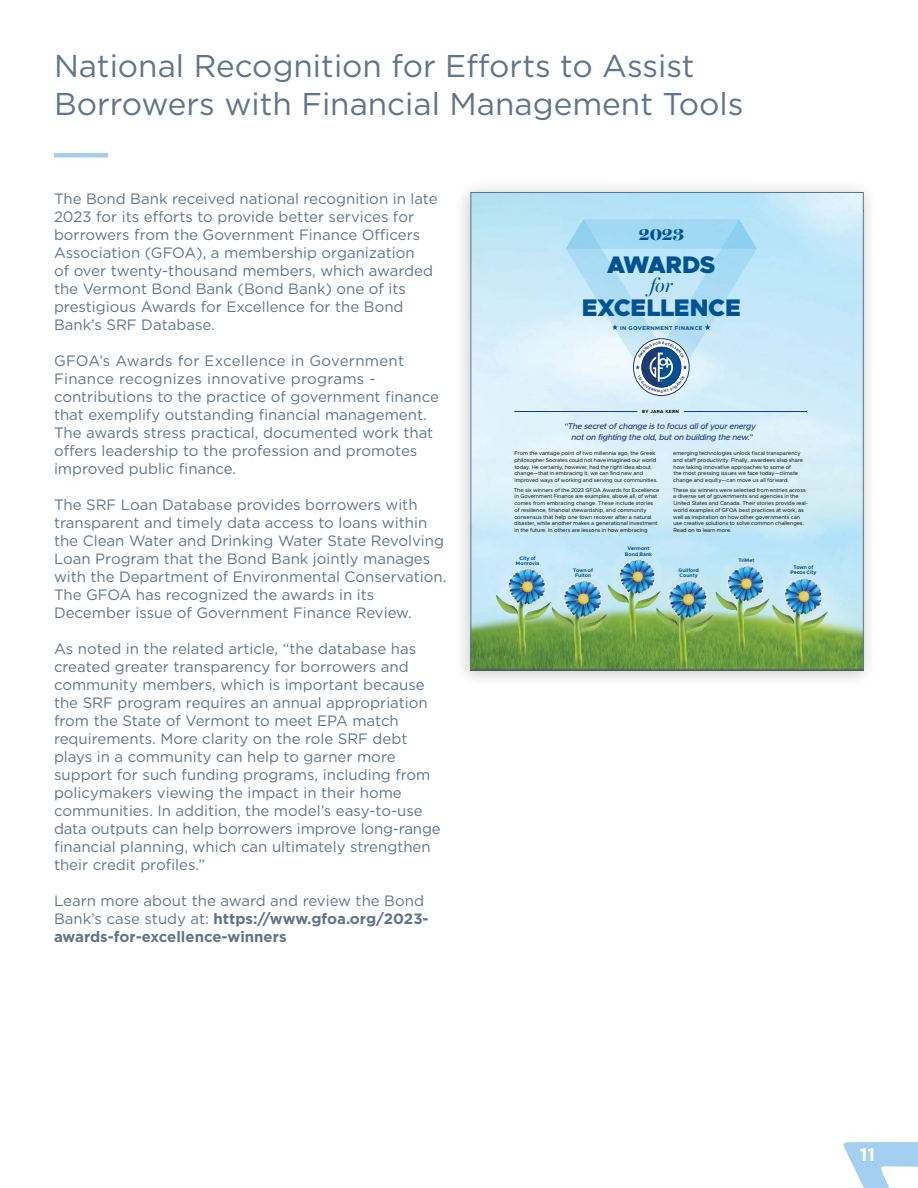
<style>
.page{position:relative;width:918px;height:1188px;background:#fff}
.page>*{position:absolute;margin:0;border:0;box-sizing:border-box;transform-origin:0 0}
.t1{font:31.5px/37.8px "Gotham";color:#60758a}
.t2{font:900 24.15px "Metropolis";letter-spacing:-.015em;color:#005292}
.t3{font:italic 19.8px "Miller Banner";color:#005292}
.t4{font:700 18px "Gotham";color:#fff}
.t5{font:900 17.85px "Miller Banner";color:#005292}
.t6{font:15px/18px "Gotham";color:#60758a}
.t7{font:italic 500 8.4px/10.2px "Metropolis";letter-spacing:-.035em;color:#1c3b76;text-align:center}
.t8{font:700 5.55px "Metropolis";letter-spacing:.07em;color:#005292}
.t9{font:5.4px/6.8px "Metropolis";letter-spacing:-.005em;color:#000}
.t10{font:700 5.1px/5.1px "Metropolis";letter-spacing:-.005em;color:#005292;text-align:center}
.t11{font:700 4.5px "Metropolis";letter-spacing:.075em;color:#000}
.s1{font-weight:700}
</style>
<div class="page">
<svg style="left:843px;top:1142px;width:75px;height:46px"></svg>
<div style="left:54px;top:153px;width:54px;height:5px;background:#a3cfef"></div>
<div style="left:454px;top:179px;width:424px;height:509px;background:#231f20;opacity:.25"></div>
<img style="left:473px;top:194px;width:389px;height:248px">
<img style="left:473px;top:442px;width:389px;height:227px">
<hr style="left:514px;top:411px;width:123px;height:1px;background:#1c3b76">
<hr style="left:684px;top:411px;width:123px;height:1px;background:#1c3b76">
<svg style="left:566px;top:219px;width:191px;height:174px"></svg>
<h1 class="t1" style="left:54px;top:46px;width:691px">National Recognition for Efforts to Assist<br>Borrowers with Financial Management Tools</h1>
<p class="t6" style="left:54px;top:189px;width:385px">The Bond Bank received national recognition in late 2023 for its efforts to provide better services for borrowers from the Government Finance Officers Association (GFOA), a membership organization<br>of over twenty-thousand members, which awarded the Vermont Bond Bank (Bond Bank) one of its prestigious Awards for Excellence for the Bond Bank’s SRF Database.</p>
<p class="t6" style="left:54px;top:351px;width:387px">GFOA’s Awards for Excellence in Government Finance recognizes innovative programs - contributions to the practice of government finance that exemplify outstanding financial management.<br>The awards stress practical, documented work that offers leadership to the profession and promotes improved public finance.</p>
<p class="t6" style="left:54px;top:495px;width:394px">The SRF Loan Database provides borrowers with transparent and timely data access to loans within the Clean Water and Drinking Water State Revolving Loan Program that the Bond Bank jointly manages with the Department of Environmental Conservation.<br>The GFOA has recognized the awards in its December issue of Government Finance Review.</p>
<p class="t6" style="left:54px;top:639px;width:388px">As noted in the related article, “the database has created greater transparency for borrowers and community members, which is important because the SRF program requires an annual appropriation from the State of Vermont to meet EPA match requirements. More clarity on the role SRF debt plays in a community can help to garner more support for such funding programs, including from policymakers viewing the impact in their home communities. In addition, the model’s easy-to-use data outputs can help borrowers improve long-range financial planning, which can ultimately strengthen their credit profiles.”</p>
<p class="t6" style="left:54px;top:891px;width:376px">Learn more about the award and review the Bond<br>Bank’s case study at: <span class="s1">https://www.gfoa.org/2023- awards-for-excellence-winners</span></p>
<p class="t5" style="left:639px;top:223px;width:47px">2023</p>
<h2 class="t2" style="left:607px;top:249px;width:110px">AWARDS</h2>
<h3 class="t3" style="left:650px;top:273px;width:24px">for</h3>
<h2 class="t2" style="left:582px;top:292px;width:160px">EXCELLENCE</h2>
<p class="t8" style="left:620px;top:324px;width:84px">IN GOVERNMENT FINANCE</p>
<p class="t11" style="left:642px;top:409px;width:38px">BY JARA KERN</p>
<p class="t7" style="left:564px;top:421px;width:194px">“The secret of change is to focus all of your energy not on fighting the old, but on building the new.”</p>
<p class="t9" style="left:514px;top:450px;width:145px">From the vantage point of two millennia ago, the Greek philosopher Socrates could not have imagined our world today. He certainly, however, had the right idea about change—that in embracing it, we can find new and improved ways of working and serving our communities.</p>
<p class="t9" style="left:514px;top:486px;width:147px">The six winners of the 2023 GFOA Awards for Excellence in Government Finance are examples, above all, of what comes from embracing change. These include stories of resilience, financial stewardship, and community consensus that help one town recover after a natural disaster, while another makes a generational investment in the future. In others are lessons in how embracing</p>
<p class="t9" style="left:673px;top:450px;width:131px">emerging technologies unlock fiscal transparency and staff productivity. Finally, awardees also share how taking innovative approaches to some of<br>the most pressing issues we face today—climate change and equity—can move us all forward.</p>
<p class="t9" style="left:673px;top:486px;width:137px">These six winners were selected from entries across a diverse set of governments and agencies in the United States and Canada. Their stories provide real&shy;world examples of GFOA best practices at work, as well as inspiration on how other governments can use creative solutions to solve common challenges.<br>Read on to learn more.</p>
<p class="t10" style="left:516px;top:555px;width:25px">City of<br>Monrovia</p>
<p class="t10" style="left:573px;top:567px;width:21px">Town of<br>Fulton</p>
<p class="t10" style="left:625px;top:546px;width:29px">Vermont<br>Bond Bank</p>
<p class="t10" style="left:679px;top:567px;width:22px;text-align:left">Guilford<br>County</p>
<p class="t10" style="left:739px;top:558px;width:17px">TriMet</p>
<p class="t10" style="left:790px;top:565px;width:28px">Town of<br>Pecos City</p>
<p class="t4" style="left:860px;top:1143px;width:17px">11</p>
</div>
